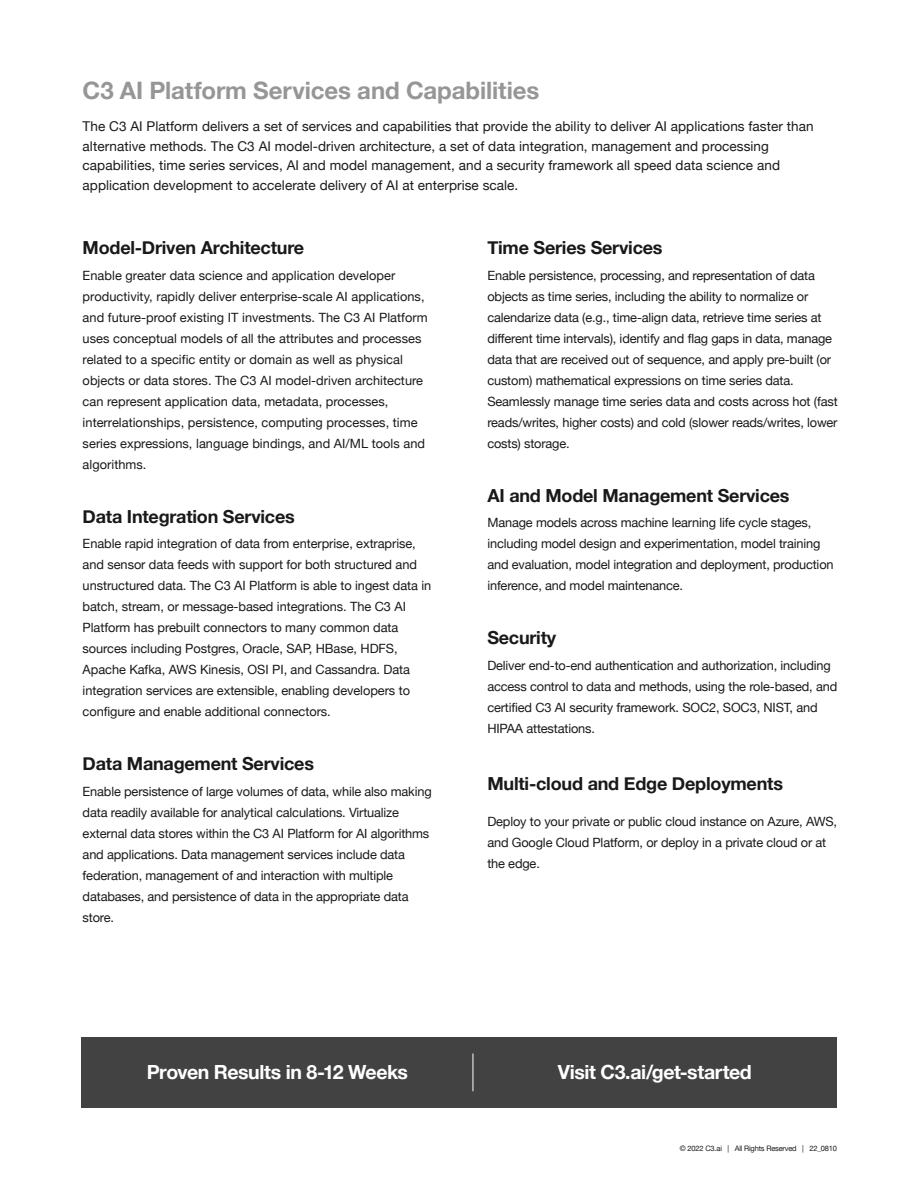
<style>
.page{position:relative;width:918px;height:1188px;background:#fff}
.page>*{position:absolute;margin:0;border:0;box-sizing:border-box;transform-origin:0 0}
.t1{font:700 24px "Helvetica Neue";letter-spacing:-.005em;color:#979696}
.t2{font:700 19.5px "Helvetica Neue";letter-spacing:-.02em;color:#fff}
.t3{font:700 18px "Helvetica Neue";letter-spacing:-.01em;color:#191919}
.t4{font:13.5px/19.5px "Helvetica Neue";letter-spacing:.005em;color:#1a1a1b}
.t5{font:12.75px/21px "Helvetica Neue";letter-spacing:-.01em;color:#1a1a1b}
.t6{font:7.5px "Helvetica Neue";letter-spacing:-.025em;color:#1a1a1b}
</style>
<div class="page">
<div style="left:82px;top:1037px;width:755px;height:70px;background:#424242"></div>
<hr style="left:472px;top:1053px;width:1px;height:38px;background:#fff">
<h1 class="t1" style="left:83px;top:72px;width:458px">C3 AI Platform Services and Capabilities</h1>
<p class="t4" style="left:83px;top:118px;width:732px">The C3 AI Platform delivers a set of services and capabilities that provide the ability to deliver AI applications faster than alternative methods. The C3 AI model-driven architecture, a set of data integration, management and processing capabilities, time series services, AI and model management, and a security framework all speed data science and application development to accelerate delivery of AI at enterprise scale.</p>
<h3 class="t3" style="left:83px;top:234px;width:223px">Model-Driven Architecture</h3>
<p class="t5" style="left:83px;top:266px;width:346px">Enable greater data science and application developer productivity, rapidly deliver enterprise-scale AI applications, and future-proof existing IT investments. The C3 AI Platform uses conceptual models of all the attributes and processes related to a specific entity or domain as well as physical objects or data stores. The C3 AI model-driven architecture can represent application data, metadata, processes, interrelationships, persistence, computing processes, time series expressions, language bindings, and AI/ML tools and algorithms.</p>
<h3 class="t3" style="left:83px;top:502px;width:214px">Data Integration Services</h3>
<p class="t5" style="left:83px;top:534px;width:350px">Enable rapid integration of data from enterprise, extraprise, and sensor data feeds with support for both structured and unstructured data. The C3 AI Platform is able to ingest data in batch, stream, or message-based integrations. The C3 AI Platform has prebuilt connectors to many common data sources including Postgres, Oracle, SAP, HBase, HDFS, Apache Kafka, AWS Kinesis, OSI PI, and Cassandra. Data integration services are extensible, enabling developers to configure and enable additional connectors.</p>
<h3 class="t3" style="left:83px;top:750px;width:233px">Data Management Services</h3>
<p class="t5" style="left:83px;top:782px;width:351px">Enable persistence of large volumes of data, while also making data readily available for analytical calculations. Virtualize external data stores within the C3 AI Platform for AI algorithms and applications. Data management services include data federation, management of and interaction with multiple databases, and persistence of data in the appropriate data store.</p>
<h3 class="t3" style="left:487px;top:234px;width:177px">Time Series Services</h3>
<p class="t5" style="left:487px;top:266px;width:352px">Enable persistence, processing, and representation of data objects as time series, including the ability to normalize or calendarize data (e.g., time-align data, retrieve time series at different time intervals), identify and flag gaps in data, manage data that are received out of sequence, and apply pre-built (or custom) mathematical expressions on time series data.<br>Seamlessly manage time series data and costs across hot (fast reads/writes, higher costs) and cold (slower reads/writes, lower costs) storage.</p>
<h3 class="t3" style="left:487px;top:481px;width:304px">AI and Model Management Services</h3>
<p class="t5" style="left:487px;top:513px;width:348px">Manage models across machine learning life cycle stages, including model design and experimentation, model training and evaluation, model integration and deployment, production inference, and model maintenance.</p>
<h3 class="t3" style="left:487px;top:624px;width:70px">Security</h3>
<p class="t5" style="left:487px;top:656px;width:351px">Deliver end-to-end authentication and authorization, including access control to data and methods, using the role-based, and certified C3 AI security framework. SOC2, SOC3, NIST, and HIPAA attestations.</p>
<h3 class="t3" style="left:487px;top:769px;width:297px">Multi-cloud and Edge Deployments</h3>
<p class="t5" style="left:487px;top:812px;width:351px">Deploy to your private or public cloud instance on Azure, AWS, and Google Cloud Platform, or deploy in a private cloud or at the edge.</p>
<h2 class="t2" style="left:147px;top:1057px;width:263px">Proven Results in 8-12 Weeks</h2>
<h2 class="t2" style="left:558px;top:1057px;width:196px">Visit C3.ai/get-started</h2>
<p class="t6" style="left:680px;top:1143px;width:159px">© 2022 C3.ai | All Rights Reserved | 22_0810</p>
</div>
